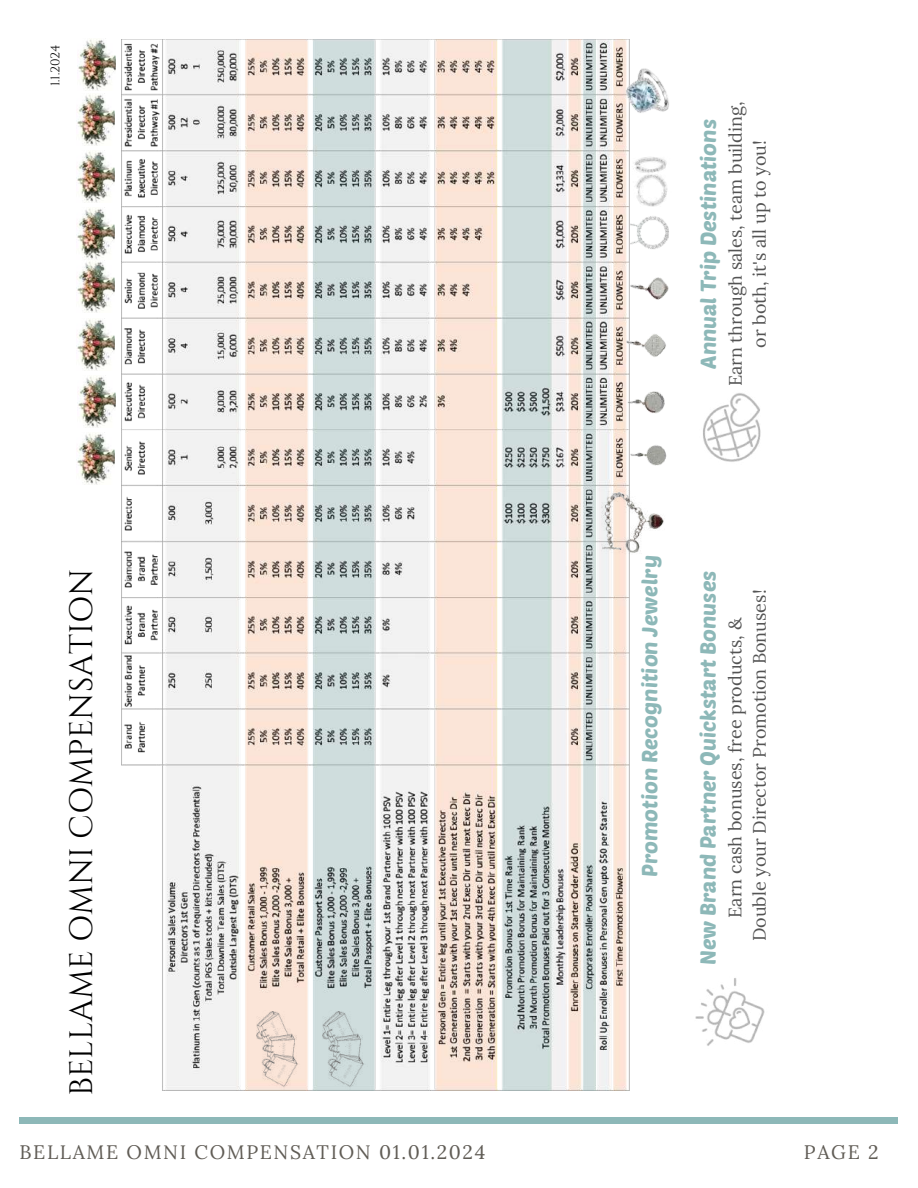
<style>
.page{position:relative;width:918px;height:1188px;background:#fff}
.page>*{position:absolute;margin:0;border:0;box-sizing:border-box;transform-origin:0 0}
.t1{font:32.4px "Cinzel";color:#000}
.t2{font:21.6px "Poetsen One";color:#8db8b8}
.t3{font:19.5px "Lora";letter-spacing:.085em;color:#605c55}
.t4{font:18px/24.3px "Lora";color:#545454;text-align:center}
.t5{font:12.6px "Cinzel";color:#000}
</style>
<div class="page">
<div style="left:20px;top:1118px;width:878px;height:5px;background:#8db8b8"></div>
<img style="left:121px;top:40px;width:510px;height:1051px">
<img style="left:624px;top:65px;width:45px;height:51px">
<img style="left:633px;top:157px;width:35px;height:50px">
<img style="left:631px;top:216px;width:38px;height:33px">
<img style="left:629px;top:445px;width:38px;height:20px">
<img style="left:626px;top:389px;width:39px;height:25px">
<img style="left:623px;top:331px;width:43px;height:27px">
<img style="left:627px;top:275px;width:42px;height:27px">
<img style="left:77px;top:433px;width:38px;height:51px">
<img style="left:595px;top:483px;width:69px;height:82px">
<img style="left:78px;top:376px;width:38px;height:51px">
<img style="left:77px;top:319px;width:38px;height:51px">
<img style="left:77px;top:261px;width:38px;height:51px">
<img style="left:77px;top:208px;width:38px;height:51px">
<img style="left:77px;top:151px;width:38px;height:52px">
<img style="left:77px;top:94px;width:38px;height:52px">
<img style="left:317px;top:1006px;width:50px;height:84px">
<img style="left:250px;top:1006px;width:51px;height:84px">
<img style="left:703px;top:393px;width:58px;height:69px">
<img style="left:78px;top:39px;width:38px;height:51px">
<img style="left:695px;top:978px;width:70px;height:68px">
<p class="t5" style="left:47px;top:86px;width:43px;rotate:-90deg">1.1.2024</p>
<h1 class="t1" style="left:61px;top:1096px;width:529px;rotate:-90deg">BELLAME OMNI COMPENSATION</h1>
<p class="t4" style="left:723px;top:386px;width:286px;rotate:-90deg">Earn through sales, team building, or both, it's all up to you!</p>
<p class="t2" style="left:694px;top:369px;width:251px;rotate:-90deg">Annual Trip Destinations</p>
<p class="t2" style="left:636px;top:877px;width:323px;rotate:-90deg">Promotion Recognition Jewelry</p>
<p class="t2" style="left:694px;top:965px;width:396px;rotate:-90deg">New Brand Partner Quickstart Bonuses</p>
<p class="t4" style="left:723px;top:941px;width:353px;rotate:-90deg">Earn cash bonuses, free products, &amp;<br>Double your Director Promotion Bonuses!</p>
<p class="t3" style="left:20px;top:1139px;width:467px">BELLAME OMNI COMPENSATION 01.01.2024</p>
<p class="t3" style="left:804px;top:1139px;width:76px">PAGE 2</p>
</div>
